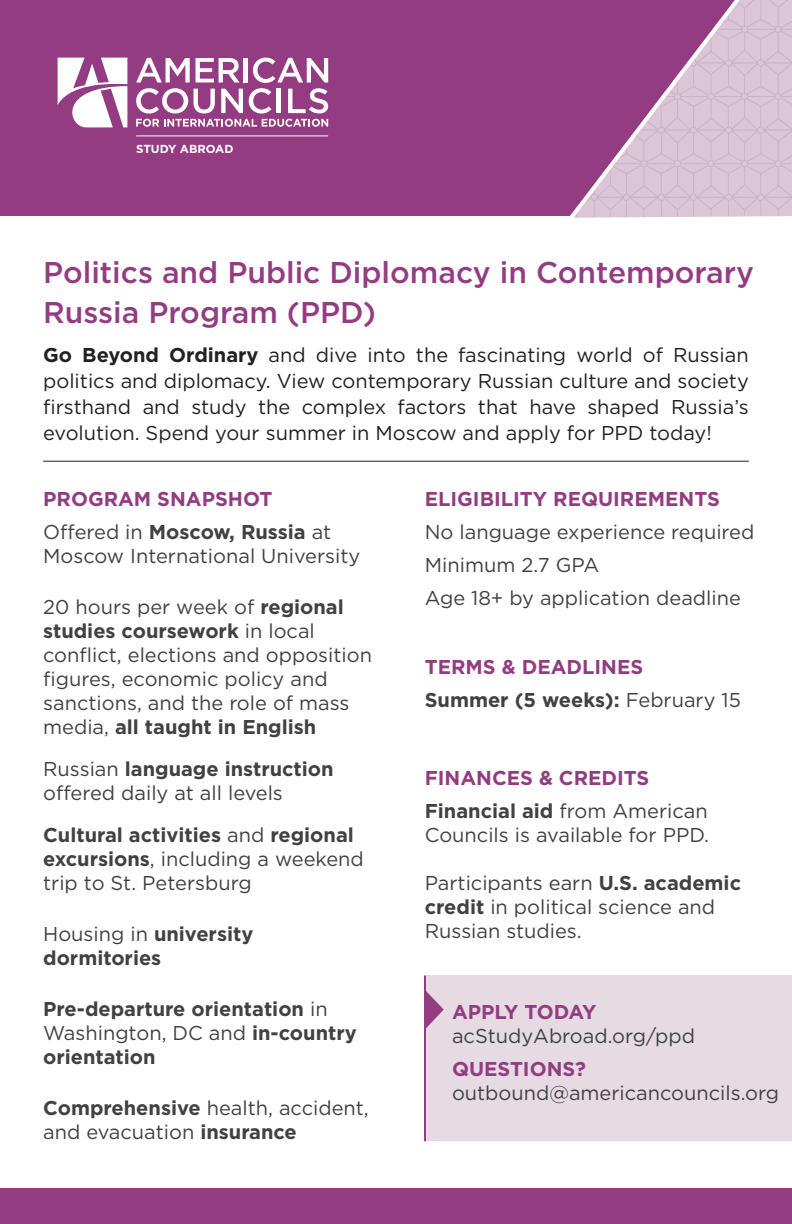
<style>
.page{position:relative;width:792px;height:1224px;background:#fff}
.page>*{position:absolute;margin:0;border:0;box-sizing:border-box;transform-origin:0 0}
.t1{font:500 30px/40px "Gotham";color:#933c81}
.Program_Body_Copy{font:20px/24px "Gotham";color:#404142}
.Snapshot_Body_Copy{font:20px/24px "Gotham";color:#404142}
.t2{font:20px/26px "Gotham";color:#222121;text-align:justify}
.Program_Body_Copy-2{font:700 20px/24px "Gotham";color:#404142}
.Snapshot_Header{font:700 20px "Gotham";color:#933c81}
.Snapshot_Body_Copy-2{font:700 20px "Gotham";color:#404142}
.Snapshot_Body_Copy-3{font:700 20px "Gotham";color:#933c81}
.t3{font:700 11.6px "Gotham";color:#fff}
.s1{font-weight:700}
.s2{font-weight:400}
</style>
<div class="page">
<div style="left:0;top:0;width:792px;height:216px;background:#933c81"></div>
<svg style="left:58px;top:58px;width:69px;height:69px"></svg>
<svg style="left:136px;top:58px;width:192px;height:69px"></svg>
<hr style="left:136px;top:135px;width:192px;height:1px;background:#fff">
<div style="left:0;top:1188px;width:792px;height:36px;background:#933c81"></div>
<svg style="left:570px;top:0;width:222px;height:218px"></svg>
<div style="left:425px;top:976px;width:367px;height:165px;background:#e6dae3"></div>
<hr style="left:424px;top:976px;width:2px;height:165px;background:#933c81">
<svg style="left:426px;top:991px;width:18px;height:37px"></svg>
<hr style="left:43px;top:461px;width:706px;height:1px;background:#222121">
<p class="t3" style="left:136px;top:141px;width:99px">STUDY ABROAD</p>
<p class="t1" style="left:43px;top:252px;width:712px">Politics and Public Diplomacy in Contemporary<br>Russia Program (PPD)</p>
<p class="t2" style="left:43px;top:341px;width:707px"><span class="s1">Go Beyond Ordinary</span> and dive into the fascinating world of Russian politics and diplomacy. View contemporary Russian culture and society firsthand and study the complex factors that have shaped Russia’s evolution. Spend your summer in Moscow and apply for PPD today!</p>
<p class="Snapshot_Header" style="left:43px;top:485px;width:231px">PROGRAM SNAPSHOT</p>
<p class="Program_Body_Copy" style="left:43px;top:519px;width:319px">Offered in <span class="s1">Moscow, Russia</span> at<br>Moscow International University</p>
<p class="Program_Body_Copy" style="left:43px;top:594px;width:330px">20 hours per week of <span class="s1">regional studies coursework</span> in local conflict, elections and opposition figures, economic policy and sanctions, and the role of mass media, <span class="s1">all taught in English</span></p>
<p class="Program_Body_Copy" style="left:43px;top:756px;width:292px">Russian <span class="s1">language instruction </span>offered daily at all levels</p>
<p class="Program_Body_Copy" style="left:43px;top:822px;width:322px"><span class="s1">Cultural activities</span> and <span class="s1">regional excursions</span>, including a weekend trip to St. Petersburg</p>
<p class="Program_Body_Copy-2" style="left:43px;top:921px;width:212px"><span class="s2">Housing in</span> university dormitories</p>
<p class="Program_Body_Copy-2" style="left:43px;top:996px;width:315px">Pre-departure orientation <span class="s2">in<br>Washington, DC and</span> in-country orientation</p>
<p class="Program_Body_Copy" style="left:43px;top:1095px;width:327px"><span class="s1">Comprehensive</span> health, accident, and evacuation <span class="s1">insurance</span></p>
<p class="Snapshot_Header" style="left:425px;top:485px;width:297px">ELIGIBILITY REQUIREMENTS</p>
<p class="Snapshot_Body_Copy" style="left:425px;top:519px;width:331px">No language experience required</p>
<p class="Snapshot_Body_Copy" style="left:425px;top:552px;width:176px">Minimum 2.7 GPA</p>
<p class="Snapshot_Body_Copy" style="left:425px;top:585px;width:318px">Age 18+ by application deadline</p>
<p class="Snapshot_Header" style="left:425px;top:653px;width:220px">TERMS &amp; DEADLINES</p>
<p class="Snapshot_Body_Copy-2" style="left:425px;top:686px;width:318px">Summer (5 weeks): <span class="s2">February 15</span></p>
<p class="Snapshot_Body_Copy-3" style="left:425px;top:764px;width:226px">FINANCES &amp; CREDITS</p>
<p class="Snapshot_Body_Copy" style="left:425px;top:798px;width:286px"><span class="s1">Financial aid</span> from American<br>Councils is available for PPD.</p>
<p class="Snapshot_Body_Copy" style="left:425px;top:870px;width:318px">Participants earn <span class="s1">U.S. academic credit</span> in political science and<br>Russian studies.</p>
<p class="Snapshot_Header" style="left:452px;top:998px;width:146px">APPLY TODAY</p>
<p class="Snapshot_Body_Copy" style="left:452px;top:1023px;width:245px">acStudyAbroad.org/ppd</p>
<p class="Snapshot_Header" style="left:452px;top:1055px;width:135px">QUESTIONS?</p>
<p class="Snapshot_Body_Copy" style="left:452px;top:1080px;width:329px">outbound@americancouncils.org</p>
</div>
